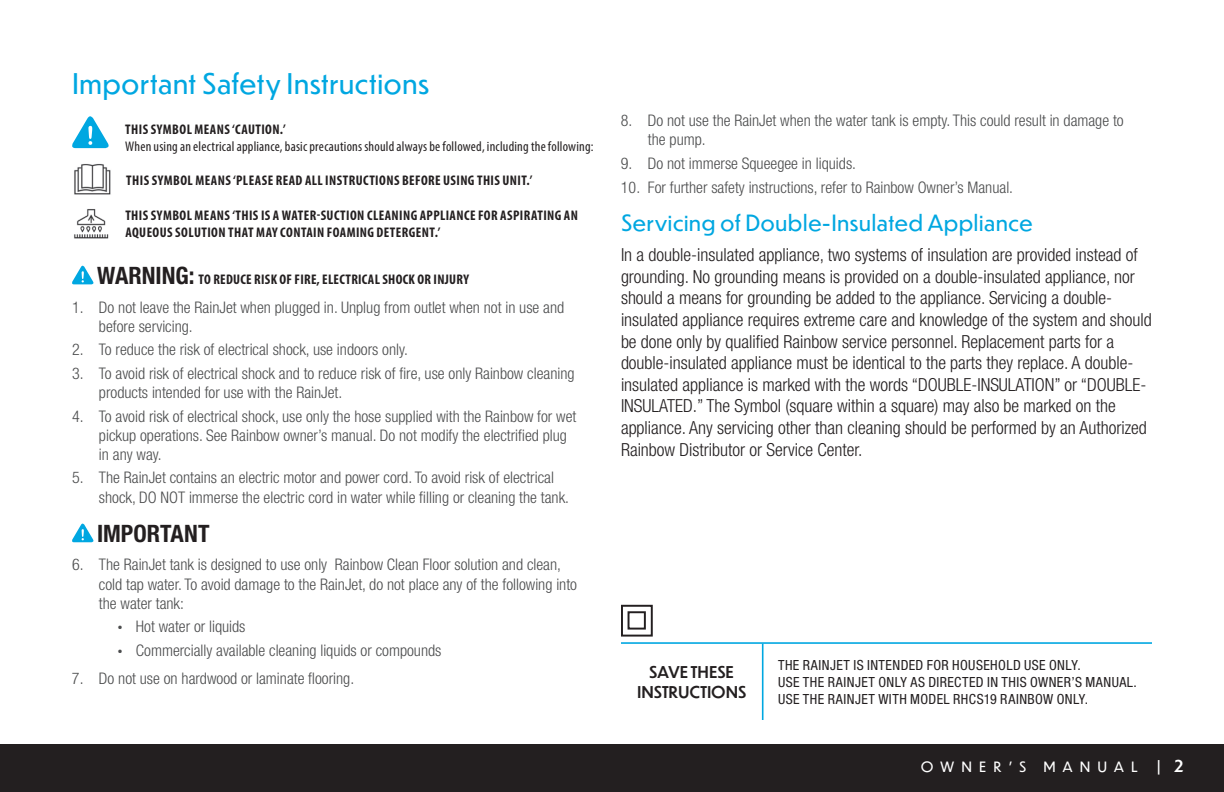
<style>
.page{position:relative;width:1224px;height:792px;background:#fff}
.page>*{position:absolute;margin:0;border:0;box-sizing:border-box;transform-origin:0 0}
.t1{font:28px "Dunbar Text";color:#00a7e1}
.t2{font:700 condensed 24px "Helvetica Neue LT Std";color:#231f20}
.t3{font:22px "Dunbar Text";letter-spacing:.005em;color:#00a7e1}
.t4{font:300 condensed 18px/21.6px "Helvetica Neue LT Std";color:#231f20}
.t5{font:300 condensed 16px/19.2px "Helvetica Neue LT Std";color:#4b4c4d}
.t6{font:500 16px/19.2px "Dunbar Text";letter-spacing:-.01em;color:#231f20;text-align:center}
.t7{font:700 condensed 14px/16.8px "Myriad Pro";letter-spacing:.03em;color:#231f20}
.t8{font:condensed 14px/16.8px "Helvetica Neue LT Std";letter-spacing:.03em;color:#231f20}
.t9{font:condensed 14px "Myriad Pro";letter-spacing:.015em;color:#231f20}
.t10{font:14px "Dunbar Text";letter-spacing:.5em;color:#fff}
.s1{font-family:"Helvetica Neue LT Std";font-size:24px}
.s2{font-family:"Myriad Pro";font-weight:400;font-size:18px}
.s3{font-family:"Dunbar Tall";font-weight:500;font-size:16px}
</style>
<div class="page">
<div style="left:0;top:744px;width:1224px;height:48px;background:#231f20"></div>
<svg style="left:72px;top:265px;width:22px;height:19px"></svg>
<svg style="left:72px;top:523px;width:22px;height:19px"></svg>
<hr style="left:621px;top:642px;width:531px;height:2px;background:#00a7e1">
<hr style="left:762px;top:644px;width:2px;height:76px;background:#00a7e1">
<svg style="left:72px;top:116px;width:37px;height:32px"></svg>
<img style="left:74px;top:164px;width:37px;height:31px">
<img style="left:74px;top:209px;width:35px;height:29px">
<div style="left:621px;top:605px;width:32px;height:32px;border:2px solid #231f20"></div>
<div style="left:628px;top:611px;width:18px;height:19px;border:2px solid #231f20"></div>
<h1 class="t1" style="left:72px;top:63px;width:359px">Important Safety Instructions</h1>
<p class="t7" style="left:125px;top:121px;width:162px">THIS SYMBOL MEANS ‘CAUTION.’</p>
<p class="t9" style="left:125px;top:137px;width:470px">When using an electrical appliance, basic precautions should always be followed, including the following:</p>
<p class="t7" style="left:126px;top:172px;width:408px">THIS SYMBOL MEANS ‘PLEASE READ ALL INSTRUCTIONS BEFORE USING THIS UNIT.’</p>
<p class="t7" style="left:125px;top:208px;width:454px">THIS SYMBOL MEANS ‘THIS IS A WATER-SUCTION CLEANING APPLIANCE FOR ASPIRATING AN<br>AQUEOUS SOLUTION THAT MAY CONTAIN FOAMING DETERGENT.’</p>
<p class="t7" style="left:97px;top:272px;width:373px"><span class="s1">WARNING:</span> TO REDUCE RISK OF FIRE, ELECTRICAL SHOCK OR INJURY</p>
<p class="t5" style="left:99px;top:297px;width:467px;text-indent:-27px">1. Do not leave the RainJet when plugged in. Unplug from outlet when not in use and before servicing.</p>
<p class="t5" style="left:72px;top:340px;width:338px">2. To reduce the risk of electrical shock, use indoors only.</p>
<p class="t5" style="left:99px;top:363px;width:477px;text-indent:-27px">3. To avoid risk of electrical shock and to reduce risk of fire, use only Rainbow cleaning products intended for use with the RainJet.</p>
<p class="t5" style="left:99px;top:406px;width:479px;text-indent:-27px">4. To avoid risk of electrical shock, use only the hose supplied with the Rainbow for wet pickup operations. See Rainbow owner’s manual. Do not modify the electrified plug in any way.</p>
<p class="t5" style="left:99px;top:468px;width:472px;text-indent:-27px">5. The RainJet contains an electric motor and power cord. To avoid risk of electrical shock, DO NOT immerse the electric cord in water while filling or cleaning the tank.</p>
<h2 class="t2" style="left:97px;top:519px;width:114px">IMPORTANT</h2>
<p class="t5" style="left:99px;top:555px;width:480px;text-indent:-27px">6. The RainJet tank is designed to use only Rainbow Clean Floor solution and clean, cold tap water. To avoid damage to the RainJet, do not place any of the following into the water tank:</p>
<p class="t5" style="left:118px;top:617px;width:129px"><span class="s2">•</span> Hot water or liquids</p>
<p class="t5" style="left:118px;top:641px;width:325px"><span class="s2">•</span> Commercially available cleaning liquids or compounds</p>
<p class="t5" style="left:72px;top:669px;width:284px">7. Do not use on hardwood or laminate flooring.</p>
<p class="t5" style="left:648px;top:111px;width:477px;text-indent:-27px">8. Do not use the RainJet when the water tank is empty. This could result in damage to the pump.</p>
<p class="t5" style="left:621px;top:154px;width:237px">9. Do not immerse Squeegee in liquids.</p>
<p class="t5" style="left:621px;top:177px;width:394px">10. For further safety instructions, refer to Rainbow Owner’s Manual.</p>
<h3 class="t3" style="left:621px;top:206px;width:413px">Servicing of Double-Insulated Appliance</h3>
<p class="t4" style="left:621px;top:244px;width:532px">In a double-insulated appliance, two systems of insulation are provided instead of grounding. No grounding means is provided on a double-insulated appliance, nor should a means for grounding be added to the appliance. Servicing a double&shy;insulated appliance requires extreme care and knowledge of the system and should be done only by qualified Rainbow service personnel. Replacement parts for a double-insulated appliance must be identical to the parts they replace. A double&shy;insulated appliance is marked with the words “DOUBLE-INSULATION” or “DOUBLE-INSULATED.” The Symbol (square within a square) may also be marked on the appliance. Any servicing other than cleaning should be performed by an Authorized Rainbow Distributor or Service Center.</p>
<p class="t6" style="left:637px;top:662px;width:111px">SAVE THESE<br>INSTRUCTIONS</p>
<p class="t8" style="left:778px;top:657px;width:360px">THE RAINJET IS INTENDED FOR HOUSEHOLD USE ONLY.<br>USE THE RAINJET ONLY AS DIRECTED IN THIS OWNER’S MANUAL.<br>USE THE RAINJET WITH MODEL RHCS19 RAINBOW ONLY.</p>
<p class="t10" style="left:921px;top:757px;width:264px">OWNER’S MANUAL <span class="s3">| 2</span></p>
</div>
